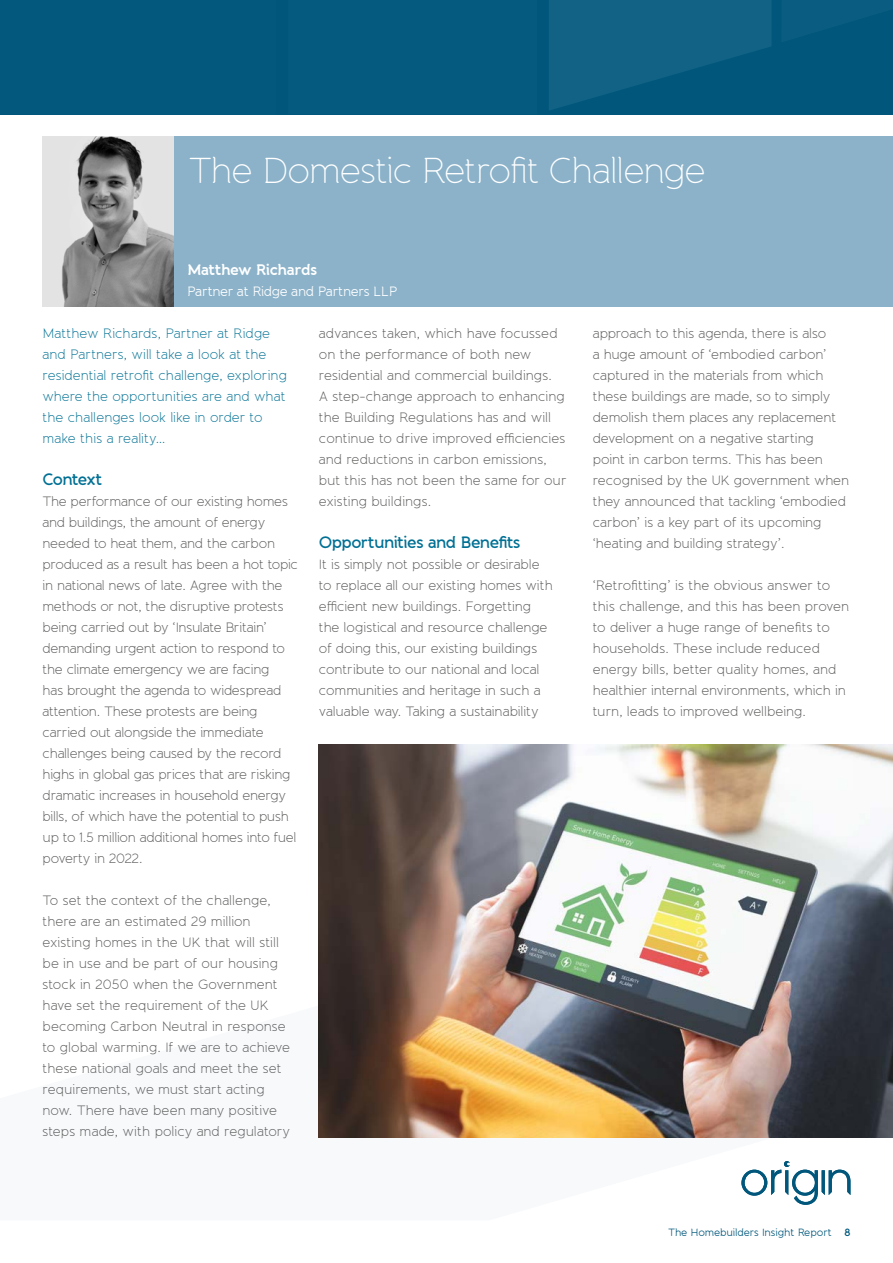
<style>
.page{position:relative;width:893px;height:1263px;background:#fff}
.page>*{position:absolute;margin:0;border:0;box-sizing:border-box;transform-origin:0 0}
.t1{font:200 36px "Banda";letter-spacing:-.03em;color:#fff}
.t2{font:600 16.5px "Banda";letter-spacing:-.04em;color:#007094}
.t3{font:700 15px "Banda";letter-spacing:-.04em;color:#fff}
.t4{font:300 13.5px/21px "Banda";letter-spacing:-.01em;color:#575756}
.t5{font:300 13.5px/21px "Banda";letter-spacing:-.005em;color:#007094}
.t6{font:13.5px "Banda";letter-spacing:-.03em;color:#fff}
.t7{font:10.5px "Banda";letter-spacing:-.015em;color:#00577b}
.s1{font-weight:600}
</style>
<div class="page">
<img style="left:319px;top:745px;width:574px;height:392px">
<div style="left:43px;top:136px;width:850px;height:170px;background:#8bb2c9"></div>
<svg style="left:741px;top:1161px;width:109px;height:44px"></svg>
<div style="left:0;top:0;width:893px;height:115px;background:#00577b"></div>
<svg style="left:549px;top:0;width:222px;height:110px"></svg>
<img style="left:43px;top:136px;width:130px;height:170px">
<h1 class="t1" style="left:189px;top:148px;width:519px">The Domestic Retrofit Challenge</h1>
<p class="t3" style="left:187px;top:260px;width:132px">Matthew Richards</p>
<p class="t6" style="left:187px;top:283px;width:212px">Partner at Ridge and Partners LLP</p>
<p class="t4" style="left:319px;top:322px;width:249px">advances taken, which have focussed on the performance of both new residential and commercial buildings.<br>A step-change approach to enhancing the Building Regulations has and will continue to drive improved efficiencies and reductions in carbon emissions, but this has not been the same for our existing buildings.</p>
<p class="t2" style="left:319px;top:532px;width:203px">Opportunities and Benefits</p>
<p class="t4" style="left:319px;top:553px;width:235px">It is simply not possible or desirable to replace all our existing homes with efficient new buildings. Forgetting the logistical and resource challenge of doing this, our existing buildings contribute to our national and local communities and heritage in such a valuable way. Taking a sustainability</p>
<p class="t5" style="left:43px;top:322px;width:246px">Matthew Richards, Partner at Ridge and Partners, will take a look at the residential retrofit challenge, exploring where the opportunities are and what the challenges look like in order to make this a reality…</p>
<p class="t2" style="left:43px;top:469px;width:61px">Context</p>
<p class="t4" style="left:43px;top:490px;width:257px">The performance of our existing homes and buildings, the amount of energy needed to heat them, and the carbon produced as a result has been a hot topic in national news of late. Agree with the methods or not, the disruptive protests being carried out by ‘Insulate Britain’ demanding urgent action to respond to the climate emergency we are facing<br>has brought the agenda to widespread attention. These protests are being carried out alongside the immediate challenges being caused by the record highs in global gas prices that are risking dramatic increases in household energy bills, of which have the potential to push up to 1.5 million additional homes into fuel poverty in 2022.</p>
<p class="t4" style="left:43px;top:889px;width:249px">To set the context of the challenge, there are an estimated 29 million existing homes in the UK that will still be in use and be part of our housing stock in 2050 when the Government have set the requirement of the UK becoming Carbon Neutral in response to global warming. If we are to achieve these national goals and meet the set requirements, we must start acting now. There have been many positive steps made, with policy and regulatory</p>
<p class="t4" style="left:593px;top:322px;width:258px">approach to this agenda, there is also<br>a huge amount of ‘embodied carbon’ captured in the materials from which these buildings are made, so to simply demolish them places any replacement development on a negative starting point in carbon terms. This has been recognised by the UK government when they announced that tackling ‘embodied carbon’ is a key part of its upcoming ‘heating and building strategy’.</p>
<p class="t4" style="left:593px;top:574px;width:258px">‘Retrofitting’ is the obvious answer to this challenge, and this has been proven to deliver a huge range of benefits to households. These include reduced energy bills, better quality homes, and healthier internal environments, which in turn, leads to improved wellbeing.</p>
<p class="t7" style="left:668px;top:1226px;width:184px">The Homebuilders Insight Report <span class="s1">8</span></p>
</div>
